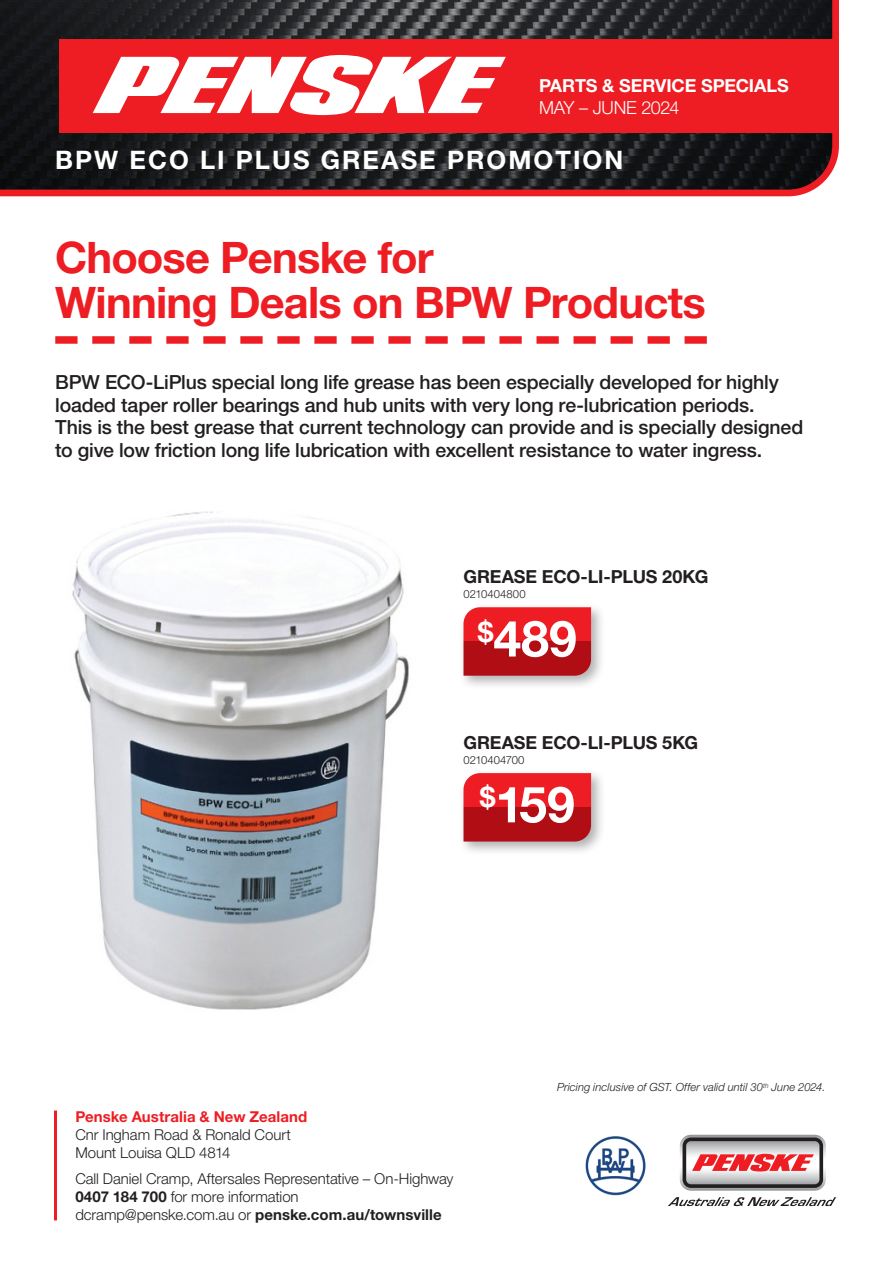
<style>
.page{position:relative;width:893px;height:1263px;background:#fff}
.page>*{position:absolute;margin:0;border:0;box-sizing:border-box;transform-origin:0 0}
.Price_26pt{font:700 49.95px "Helvetica Neue LT Pro";color:#fff}
.Heading_with_rule{font:700 43.5px/45px "Helvetica Neue LT Pro";letter-spacing:-.02em;color:#ee1d23}
.Main_heading{font:700 25.5px "Helvetica Neue LT Pro";letter-spacing:.08em;color:#fff}
.Promotional_Heading{font:700 25.5px "Helvetica Neue LT Pro";letter-spacing:.15em;color:#fff}
.Intro_Paragraph{font:500 19.5px/22.5px "Helvetica Neue LT Pro";letter-spacing:-.01em;color:#231f20}
.Sub_Heading_2{font:700 18px "Helvetica Neue LT Pro";letter-spacing:-.01em;color:#231f20}
.t1{font:700 18px "Helvetica Neue LT Pro";letter-spacing:-.005em;color:#fff}
.t2{font:300 18px "Helvetica Neue LT Pro";letter-spacing:-.015em;color:#fff}
.Footer_10pt{font:300 15px/18px "Helvetica Neue LT Pro";letter-spacing:-.005em;color:#231f20}
.Footer_Heading_1_Branch{font:700 15px "Helvetica Neue LT Pro";letter-spacing:.005em;color:#ee1d23}
.Disclaimer_Text{font:italic 300 11.25px "Helvetica Neue LT Pro";letter-spacing:.005em;color:#231f20}
.Part_Number{font:300 11.25px "Helvetica Neue LT Pro";color:#231f20}
.s1{font-weight:700}
</style>
<div class="page">
<svg style="left:55px;top:336px;width:652px;height:8px"></svg>
<svg style="left:0;top:0;width:839px;height:197px;background:#342628"></svg>
<div style="left:60px;top:40px;width:779px;height:93px;background:#ee1d23"></div>
<svg style="left:93px;top:55px;width:413px;height:60px"></svg>
<img style="left:585px;top:1136px;width:61px;height:60px">
<hr style="left:54px;top:1110px;width:3px;height:110px;background:#ee1d23">
<svg style="left:668px;top:1197px;width:168px;height:9px"></svg>
<svg style="left:680px;top:1135px;width:146px;height:56px;background:#b79396"></svg>
<div style="left:459px;top:602px;width:147px;height:88px;background:#231f20;opacity:.35"></div>
<svg style="left:463px;top:607px;width:128px;height:69px;background:#cf1a21"></svg>
<div style="left:459px;top:768px;width:147px;height:88px;background:#231f20;opacity:.35"></div>
<svg style="left:463px;top:773px;width:128px;height:68px;background:#cf1920"></svg>
<img style="left:72px;top:511px;width:337px;height:499px">
<p class="t1" style="left:539px;top:75px;width:251px">PARTS &amp; SERVICE SPECIALS</p>
<p class="t2" style="left:539px;top:96px;width:142px">MAY – JUNE 2024</p>
<p class="Promotional_Heading" style="left:55px;top:144px;width:388px">PROMOTIONAL HEADING</p>
<p class="Main_heading" style="left:55px;top:144px;width:570px">BPW ECO LI PLUS GREASE PROMOTION</p>
<p class="Heading_with_rule" style="left:55px;top:234px;width:652px">Choose Penske for<br>Winning Deals on BPW Products</p>
<p class="Intro_Paragraph" style="left:55px;top:371px;width:749px">BPW ECO-LiPlus special long life grease has been especially developed for highly loaded taper roller bearings and hub units with very long re-lubrication periods.<br>This is the best grease that current technology can provide and is specially designed to give low friction long life lubrication with excellent resistance to water ingress.</p>
<p class="Sub_Heading_2" style="left:463px;top:565px;width:246px">GREASE ECO-LI-PLUS 20KG</p>
<p class="Part_Number" style="left:463px;top:587px;width:64px">0210404800</p>
<p class="Price_26pt" style="left:478px;top:608px;width:101px"><sup>$</sup>489</p>
<p class="Sub_Heading_2" style="left:463px;top:731px;width:236px">GREASE ECO-LI-PLUS 5KG</p>
<p class="Part_Number" style="left:463px;top:753px;width:63px">0210404700</p>
<p class="Price_26pt" style="left:480px;top:774px;width:97px"><sup>$</sup>159</p>
<p class="Footer_Heading_1_Branch" style="left:75px;top:1107px;width:233px">Penske Australia &amp; New Zealand</p>
<p class="Footer_10pt" style="left:75px;top:1125px;width:217px">Cnr Ingham Road &amp; Ronald Court<br>Mount Louisa QLD 4814</p>
<p class="Footer_10pt" style="left:75px;top:1169px;width:380px">Call Daniel Cramp, Aftersales Representative – On-Highway<br><span class="s1">0407 184 700</span> for more information dcramp@penske.com.au or <span class="s1">penske.com.au/townsville</span></p>
<p class="Disclaimer_Text" style="left:557px;top:1080px;width:270px">Pricing inclusive of GST. Offer valid until 30<sup>th</sup> June 2024.</p>
</div>
